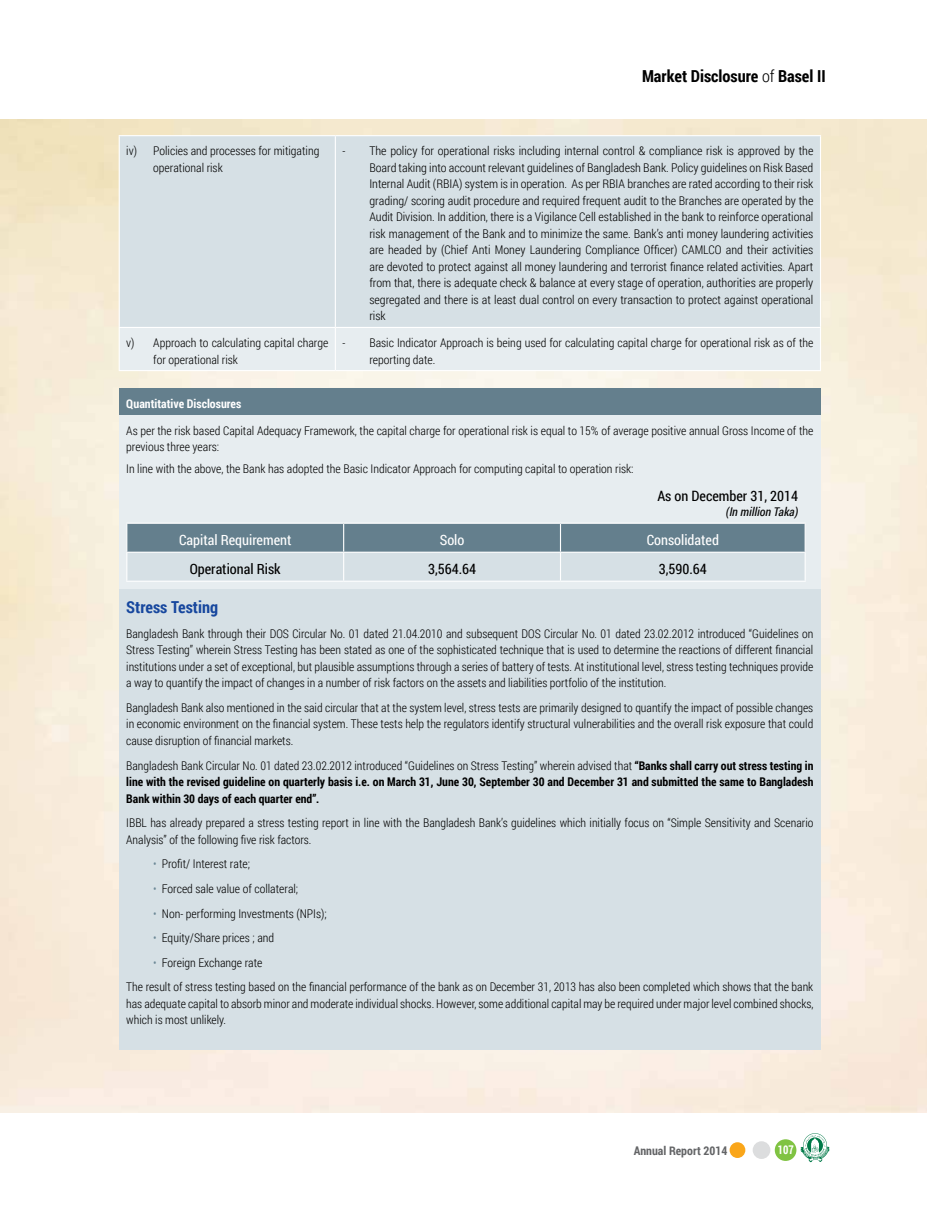
<style>
.page{position:relative;width:927px;height:1206px;background:#fff}
.page>*{position:absolute;margin:0;border:0;box-sizing:border-box;transform-origin:0 0}
.t1{font:700 16.5px "Roboto Condensed";color:#000}
.t2{font:700 16.5px "Roboto Condensed";color:#17479e}
.t3{font:14.25px "Roboto Condensed";color:#000}
.t4{font:14.25px "Roboto Condensed";color:#fff}
.t5{font:300 12px/16.5px "Roboto Condensed";color:#000}
.t6{font:700 12px/16.5px "Roboto Condensed";color:#000;text-align:justify}
.t7{font:700 12px "Roboto Condensed";color:#fff}
.t8{font:700 12px "Roboto Condensed";color:#636466}
.t9{font:italic 12px "Roboto Condensed";color:#000}
.t10{font:700 12px "Roboto Condensed";color:#fff;scale:.9 1}
.s1{font-weight:300}
.s2{color:#6c8896}
</style>
<div class="page">
<img style="left:0;top:119px;width:926px;height:992px">
<div style="left:774px;top:1138px;width:22px;height:22px;background:#80c342;border-radius:50%"></div>
<svg style="left:729px;top:1141px;width:16px;height:16px"></svg>
<div style="left:752px;top:1140px;width:18px;height:18px;background:#dcddde;border-radius:50%"></div>
<svg style="left:800px;top:1133px;width:30px;height:29px"></svg>
<div style="left:120px;top:136px;width:699px;height:191px;background:#d6e0e5"></div>
<div style="left:120px;top:328px;width:699px;height:42px;background:#e7edf0"></div>
<hr style="left:119px;top:135px;width:216px;height:1px;background:#fff">
<hr style="left:119px;top:136px;width:1px;height:191px;background:#fff">
<hr style="left:335px;top:135px;width:486px;height:1px;background:#fff">
<hr style="left:335px;top:136px;width:1px;height:191px;background:#fff">
<hr style="left:819px;top:136px;width:2px;height:191px;background:#fff">
<hr style="left:119px;top:327px;width:216px;height:1px;background:#fff">
<hr style="left:119px;top:328px;width:1px;height:42px;background:#fff">
<hr style="left:335px;top:327px;width:486px;height:1px;background:#fff">
<hr style="left:335px;top:328px;width:1px;height:42px;background:#fff">
<hr style="left:819px;top:328px;width:2px;height:42px;background:#fff">
<hr style="left:119px;top:370px;width:216px;height:1px;background:#fff">
<hr style="left:335px;top:370px;width:486px;height:1px;background:#fff">
<div style="left:119px;top:388px;width:701px;height:27px;background:#647f8d"></div>
<div style="left:119px;top:415px;width:701px;height:173px;background:#e7edf0"></div>
<div style="left:119px;top:588px;width:701px;height:460px;background:#d6e0e5"></div>
<hr style="left:126px;top:522px;width:217px;height:1px;background:#fff">
<hr style="left:343px;top:522px;width:217px;height:1px;background:#fff">
<hr style="left:560px;top:522px;width:245px;height:1px;background:#fff">
<svg style="left:126px;top:523px;width:679px;height:57px;background:#a0b2bb"></svg>
<hr style="left:126px;top:580px;width:217px;height:1px;background:#fff">
<hr style="left:343px;top:580px;width:217px;height:1px;background:#fff">
<hr style="left:560px;top:580px;width:245px;height:1px;background:#fff">
<h1 class="t1" style="left:642px;top:64px;width:185px">Market Disclosure <span class="s1">of</span> Basel II</h1>
<p class="t5" style="left:153px;top:142px;width:168px;text-indent:-27px">iv) Policies and processes for mitigating operational risk</p>
<p class="t5" style="left:369px;top:142px;width:445px;text-align:justify;text-indent:-27px">- The policy for operational risks including internal control &amp; compliance risk is approved by the Board taking into account relevant guidelines of Bangladesh Bank. Policy guidelines on Risk Based Internal Audit (RBIA) system is in operation. As per RBIA branches are rated according to their risk grading/ scoring audit procedure and required frequent audit to the Branches are operated by the Audit Division. In addition, there is a Vigilance Cell established in the bank to reinforce operational risk management of the Bank and to minimize the same. Bank’s anti money laundering activities are headed by (Chief Anti Money Laundering Compliance Officer) CAMLCO and their activities are devoted to protect against all money laundering and terrorist finance related activities. Apart from that, there is adequate check &amp; balance at every stage of operation, authorities are properly segregated and there is at least dual control on every transaction to protect against operational risk</p>
<p class="t5" style="left:153px;top:334px;width:176px;text-indent:-27px">v) Approach to calculating capital charge for operational risk</p>
<p class="t5" style="left:369px;top:334px;width:445px;text-indent:-27px">- Basic Indicator Approach is being used for calculating capital charge for operational risk as of the reporting date.</p>
<p class="t7" style="left:126px;top:395px;width:116px">Quantitative Disclosures</p>
<p class="t5" style="left:126px;top:422px;width:688px">As per the risk based Capital Adequacy Framework, the capital charge for operational risk is equal to 15% of average positive annual Gross Income of the previous three years:</p>
<p class="t5" style="left:126px;top:460px;width:509px">In line with the above, the Bank has adopted the Basic Indicator Approach for computing capital to operation risk:</p>
<p class="t3" style="left:657px;top:486px;width:142px">As on December 31, 2014</p>
<p class="t9" style="left:726px;top:503px;width:74px">(In million Taka)</p>
<p class="t4" style="left:179px;top:530px;width:114px">Capital Requirement</p>
<p class="t4" style="left:440px;top:530px;width:26px">Solo</p>
<p class="t4" style="left:646px;top:530px;width:74px">Consolidated</p>
<p class="t3" style="left:190px;top:559px;width:92px">Operational Risk</p>
<p class="t3" style="left:428px;top:559px;width:49px">3,564.64</p>
<p class="t3" style="left:658px;top:559px;width:49px">3,590.64</p>
<h1 class="t2" style="left:126px;top:595px;width:93px">Stress Testing</h1>
<p class="t5" style="left:126px;top:624px;width:688px;text-align:justify">Bangladesh Bank through their DOS Circular No. 01 dated 21.04.2010 and subsequent DOS Circular No. 01 dated 23.02.2012 introduced “Guidelines on Stress Testing” wherein Stress Testing has been stated as one of the sophisticated technique that is used to determine the reactions of different financial institutions under a set of exceptional, but plausible assumptions through a series of battery of tests. At institutional level, stress testing techniques provide a way to quantify the impact of changes in a number of risk factors on the assets and liabilities portfolio of the institution.</p>
<p class="t5" style="left:126px;top:698px;width:688px;text-align:justify">Bangladesh Bank also mentioned in the said circular that at the system level, stress tests are primarily designed to quantify the impact of possible changes in economic environment on the financial system. These tests help the regulators identify structural vulnerabilities and the overall risk exposure that could cause disruption of financial markets.</p>
<p class="t6" style="left:126px;top:756px;width:688px"><span class="s1">Bangladesh Bank Circular No. 01 dated 23.02.2012 introduced “Guidelines on Stress Testing” wherein advised that</span> “Banks shall carry out stress testing in line with the revised guideline on quarterly basis i.e. on March 31, June 30, September 30 and December 31 and submitted the same to Bangladesh Bank within 30 days of each quarter end”.</p>
<p class="t5" style="left:126px;top:814px;width:688px">IBBL has already prepared a stress testing report in line with the Bangladesh Bank’s guidelines which initially focus on “Simple Sensitivity and Scenario<br>Analysis” of the following five risk factors.</p>
<p class="t5" style="left:153px;top:855px;width:98px"><span class="s2">•</span> Profit/ Interest rate;</p>
<p class="t5" style="left:153px;top:879px;width:146px"><span class="s2">•</span> Forced sale value of collateral;</p>
<p class="t5" style="left:153px;top:904px;width:175px"><span class="s2">•</span> Non- performing Investments (NPIs);</p>
<p class="t5" style="left:153px;top:929px;width:122px"><span class="s2">•</span> Equity/Share prices ; and</p>
<p class="t5" style="left:126px;top:949px;width:688px;line-height:24.6px;text-indent:27px"><span class="s2">•</span> Foreign Exchange rate<br>The result of stress testing based on the financial performance of the bank as on December 31, 2013 has also been completed which shows that the bank</p>
<p class="t5" style="left:126px;top:994px;width:688px">has adequate capital to absorb minor and moderate individual shocks. However, some additional capital may be required under major level combined shocks, which is most unlikely.</p>
<p class="t8" style="left:633px;top:1142px;width:95px">Annual Report 2014</p>
<p class="t10" style="left:778px;top:1141px;width:19px">107</p>
</div>
